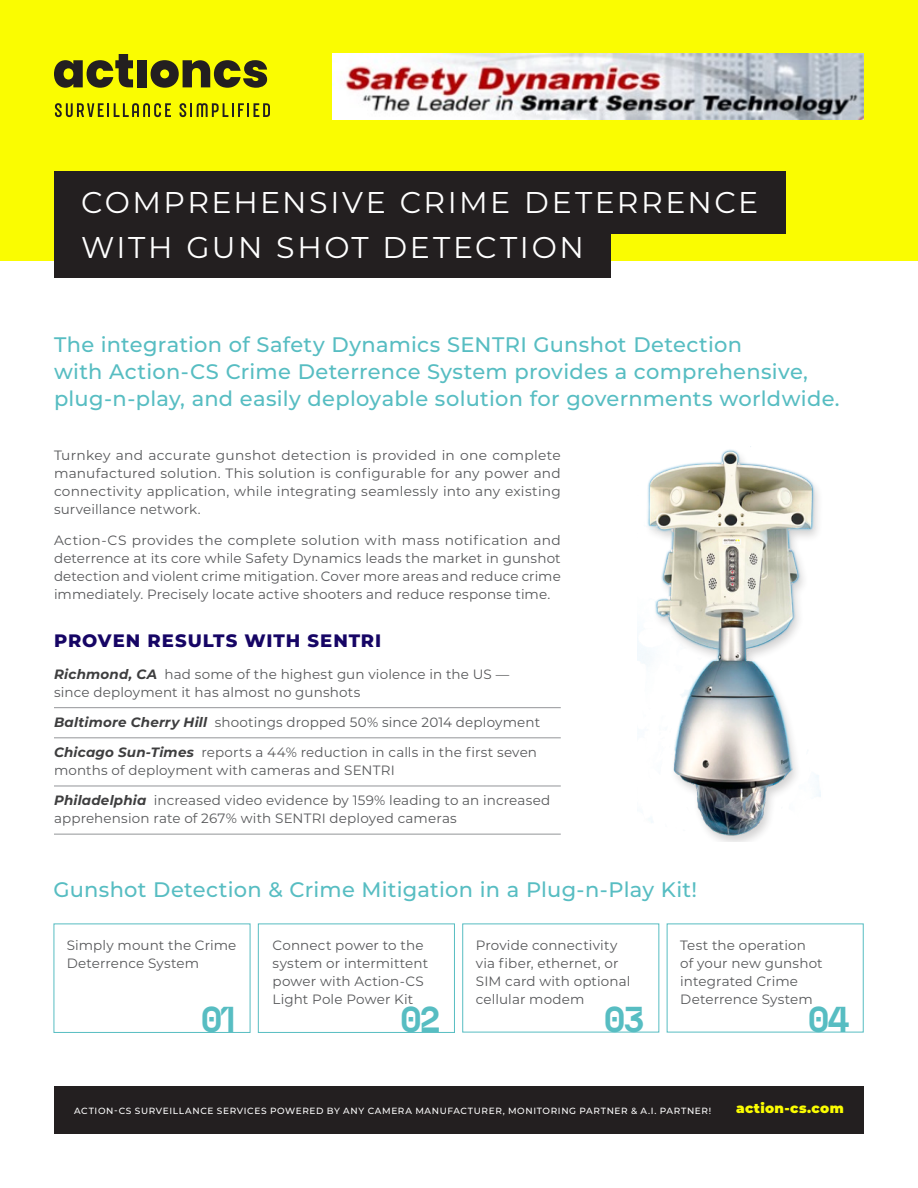
<style>
.page{position:relative;width:918px;height:1188px;background:#fff}
.page>*{position:absolute;margin:0;border:0;box-sizing:border-box;transform-origin:0 0}
.t1{font:700 36px "N27";letter-spacing:-.06em;color:#57bdc2}
.t2{font:30px/44.1px "Montserrat";letter-spacing:.085em;color:#fff}
.t3{font:500 21px/27px "Montserrat";letter-spacing:.01em;color:#57bdc2}
.t4{font:800 18px "Montserrat";letter-spacing:.055em;color:#160565}
.t5{font:13.5px/18px "Montserrat";letter-spacing:.01em;color:#57585a}
.t6{font:900 13.5px "Montserrat";letter-spacing:.025em;color:#fafc01}
.t7{font:500 9px "Montserrat";letter-spacing:.07em;color:#fff}
.s1{font-weight:700;font-style:italic;color:#3e3e3f}
</style>
<div class="page">
<div style="left:0;top:0;width:918px;height:260px;background:#fafc01"></div>
<div style="left:54px;top:171px;width:731px;height:63px;background:#231f20"></div>
<div style="left:54px;top:215px;width:557px;height:63px;background:#231f20"></div>
<hr style="left:54px;top:707px;width:507px;height:1px;background:#939598">
<hr style="left:54px;top:738px;width:507px;height:1px;background:#939598">
<hr style="left:54px;top:786px;width:507px;height:1px;background:#939598">
<hr style="left:54px;top:834px;width:507px;height:1px;background:#939598">
<img style="left:332px;top:54px;width:532px;height:65px">
<div style="left:54px;top:924px;width:196px;height:109px;border:1px solid #57bdc2"></div>
<div style="left:258px;top:924px;width:197px;height:109px;border:1px solid #57bdc2"></div>
<div style="left:462px;top:924px;width:197px;height:108px;border:1px solid #57bdc2"></div>
<img style="left:638px;top:449px;width:183px;height:392px">
<svg style="left:54px;top:54px;width:79px;height:34px"></svg>
<div style="left:137px;top:60px;width:10px;height:27px;background:#231f20"></div>
<svg style="left:55px;top:103px;width:116px;height:14px"></svg>
<svg style="left:180px;top:103px;width:90px;height:14px"></svg>
<svg style="left:151px;top:60px;width:116px;height:28px"></svg>
<div style="left:54px;top:1086px;width:810px;height:48px;background:#231f20"></div>
<h2 class="t2" style="left:81px;top:180px;width:679px">COMPREHENSIVE CRIME DETERRENCE<br>WITH GUN SHOT DETECTION</h2>
<h3 class="t3" style="left:54px;top:330px;width:787px">The integration of Safety Dynamics SENTRI Gunshot Detection<br>with Action-CS Crime Deterrence System provides a comprehensive, plug-n-play, and easily deployable solution for governments worldwide.</h3>
<p class="t5" style="left:54px;top:445px;width:508px;text-align:justify">Turnkey and accurate gunshot detection is provided in one complete manufactured solution. This solution is configurable for any power and connectivity application, while integrating seamlessly into any existing surveillance network.</p>
<p class="t5" style="left:54px;top:531px;width:508px;text-align:justify">Action-CS provides the complete solution with mass notification and deterrence at its core while Safety Dynamics leads the market in gunshot detection and violent crime mitigation. Cover more areas and reduce crime immediately. Precisely locate active shooters and reduce response time.</p>
<h3 class="t4" style="left:54px;top:628px;width:329px">PROVEN RESULTS WITH SENTRI</h3>
<p class="t5" style="left:54px;top:664px;width:457px"><span class="s1">Richmond, CA</span> had some of the highest gun violence in the US — since deployment it has almost no gunshots</p>
<p class="t5" style="left:54px;top:713px;width:488px"><span class="s1">Baltimore Cherry Hill</span> shootings dropped 50% since 2014 deployment</p>
<p class="t5" style="left:54px;top:743px;width:485px"><span class="s1">Chicago Sun-Times</span> reports a 44% reduction in calls in the first seven months of deployment with cameras and SENTRI</p>
<p class="t5" style="left:54px;top:791px;width:498px"><span class="s1">Philadelphia</span> increased video evidence by 159% leading to an increased apprehension rate of 267% with SENTRI deployed cameras</p>
<h3 class="t3" style="left:53px;top:875px;width:645px">Gunshot Detection &amp; Crime Mitigation in a Plug-n-Play Kit!</h3>
<p class="t5" style="left:67px;top:936px;width:171px">Simply mount the Crime<br>Deterrence System</p>
<h1 class="t1" style="left:201px;top:997px;width:37px">01</h1>
<p class="t5" style="left:273px;top:936px;width:157px">Connect power to the system or intermittent power with Action-CS<br>Light Pole Power Kit</p>
<p class="t5" style="left:476px;top:936px;width:156px">Provide connectivity via fiber, ethernet, or<br>SIM card with optional cellular modem</p>
<p class="t5" style="left:680px;top:936px;width:144px">Test the operation<br>of your new gunshot integrated Crime<br>Deterrence System</p>
<h1 class="t1" style="left:400px;top:997px;width:42px">02</h1>
<h1 class="t1" style="left:604px;top:997px;width:43px">03</h1>
<h1 class="t1" style="left:808px;top:997px;width:43px">04</h1>
<p class="t7" style="left:74px;top:1105px;width:638px">ACTION-CS SURVEILLANCE SERVICES POWERED BY ANY CAMERA MANUFACTURER, MONITORING PARTNER &amp; A.I. PARTNER!</p>
<p class="t6" style="left:736px;top:1098px;width:109px">action-cs.com</p>
</div>
